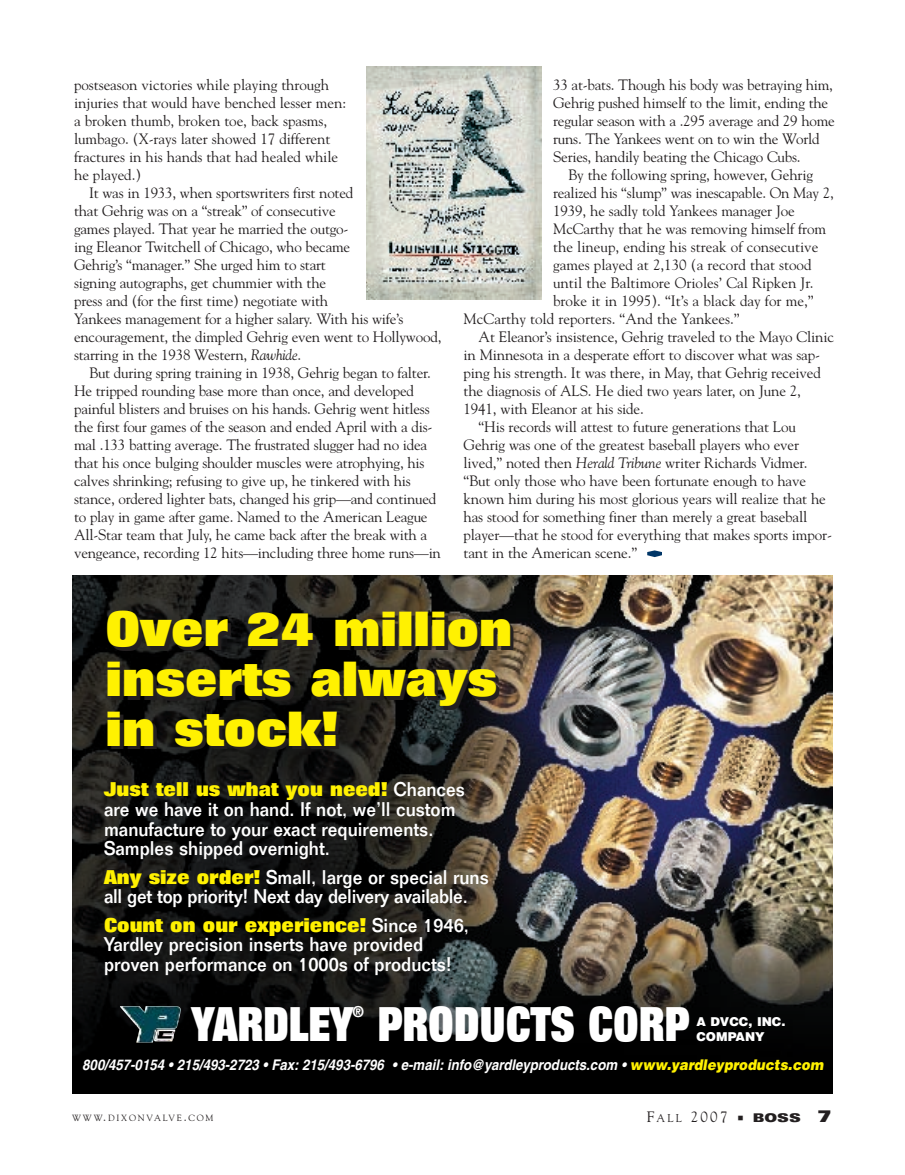
<style>
.page{position:relative;width:905px;height:1175px;background:#fff}
.page>*{position:absolute;margin:0;border:0;box-sizing:border-box;transform-origin:0 0}
.t1{font:48px/49.9px "Folio Extra Bold+ZPNOEV";color:#fff101}
.t2{font:47.4px "Folio Extra Bold+ZPNOEV";color:#fff;scale:.73 1}
.t3{font:19.35px/19.8px "Folio Medium+QASFKN";color:#fff;scale:.94 1}
.t4{font:19.35px "Folio Extra Bold+ZPNOEV";color:#fff101;scale:.94 1}
.t5{font:15.15px "Folio Extra Bold+ZPNOEV";color:#fff;scale:.9 1}
.t6{font:15px/18px "Goudy";letter-spacing:-.015em;color:#231f20}
.t7{font:14.7px "Helvetica Bold Oblique+YZKWQN";color:#fff;scale:.9 1}
.t8{font:12.15px/14.7px "Helvetica Black+TZXYDM";color:#fff}
.t9{font:900 expanded 12px "Univers";color:#231f20}
.t10{font:9px "Goudy";letter-spacing:.2em;color:#231f20}
.s1{font-style:italic}
.s2{font-family:"Folio Medium+QASFKN";color:#fff}
.s3{font-family:"Folio Extra Bold+ZPNOEV";color:#fff101}
.s4{font-family:"Helvetica Black Oblique+WOWOKO";color:#fff101}
.s5{font-size:12px}
.s6{font-size:11.25px}
.s7{font-size:16.5px}
</style>
<div class="page">
<img style="left:72px;top:575px;width:760px;height:519px">
<img style="left:120px;top:1006px;width:61px;height:36px">
<svg style="left:647px;top:550px;width:15px;height:7px"></svg>
<img style="left:366px;top:66px;width:175px;height:233px">
<p class="t6" style="left:74px;top:76px;width:273px">postseason victories while playing through injuries that would have benched lesser men: a broken thumb, broken toe, back spasms, lumbago. (X-rays later showed 17 different fractures in his hands that had healed while he played.)</p>
<p class="t6" style="left:74px;top:184px;width:369px;text-indent:15px">It was in 1933, when sportswriters first noted<br>that Gehrig was on a “streak” of consecutive<br>games played. That year he married the outgo-<br>ing Eleanor Twitchell of Chicago, who became<br>Gehrig’s “manager.” She urged him to start<br>signing autographs, get chummier with the<br>press and (for the first time) negotiate with<br>Yankees management for a higher salary. With his wife’s encouragement, the dimpled Gehrig even went to Hollywood, starring in the 1938 Western, <span class="s1">Rawhide</span>.</p>
<p class="t6" style="left:74px;top:364px;width:368px;text-indent:15px">But during spring training in 1938, Gehrig began to falter.<br>He tripped rounding base more than once, and developed painful blisters and bruises on his hands. Gehrig went hitless the first four games of the season and ended April with a dis&shy;mal .133 batting average. The frustrated slugger had no idea that his once bulging shoulder muscles were atrophying, his calves shrinking; refusing to give up, he tinkered with his stance, ordered lighter bats, changed his grip—and continued to play in game after game. Named to the American League All-Star team that July, he came back after the break with a vengeance, recording 12 hits—including three home runs—in</p>
<p class="t6" style="left:553px;top:76px;width:283px">33 at-bats. Though his body was betraying him, Gehrig pushed himself to the limit, ending the regular season with a .295 average and 29 home runs. The Yankees went on to win the World Series, handily beating the Chicago Cubs.</p>
<p class="t6" style="left:568px;top:166px;width:246px">By the following spring, however, Gehrig</p>
<p class="t6" style="left:553px;top:184px;width:282px">realized his “slump” was inescapable. On May 2,</p>
<p class="t6" style="left:553px;top:202px;width:243px">1939, he sadly told Yankees manager Joe</p>
<p class="t6" style="left:553px;top:220px;width:274px">McCarthy that he was removing himself from</p>
<p class="t6" style="left:553px;top:238px;width:267px">the lineup, ending his streak of consecutive</p>
<p class="t6" style="left:553px;top:256px;width:260px">games played at 2,130 (a record that stood</p>
<p class="t6" style="left:553px;top:274px;width:262px">until the Baltimore Orioles’ Cal Ripken Jr.</p>
<p class="t6" style="left:553px;top:292px;width:262px">broke it in 1995). “It’s a black day for me,”</p>
<p class="t6" style="left:463px;top:310px;width:278px">McCarthy told reporters. “And the Yankees.”</p>
<p class="t6" style="left:478px;top:328px;width:357px">At Eleanor’s insistence, Gehrig traveled to the Mayo Clinic</p>
<p class="t6" style="left:463px;top:346px;width:358px">in Minnesota in a desperate effort to discover what was sap-</p>
<p class="t6" style="left:463px;top:364px;width:359px">ping his strength. It was there, in May, that Gehrig received</p>
<p class="t6" style="left:463px;top:382px;width:339px">the diagnosis of ALS. He died two years later, on June 2,</p>
<p class="t6" style="left:463px;top:400px;width:182px">1941, with Eleanor at his side.</p>
<p class="t6" style="left:478px;top:418px;width:319px">“His records will attest to future generations that Lou</p>
<p class="t6" style="left:463px;top:436px;width:337px">Gehrig was one of the greatest baseball players who ever</p>
<p class="t6" style="left:463px;top:454px;width:345px">lived,” noted then <span class="s1">Herald Tribune</span> writer Richards Vidmer.</p>
<p class="t6" style="left:463px;top:472px;width:344px">“But only those who have been fortunate enough to have</p>
<p class="t6" style="left:463px;top:490px;width:364px">known him during his most glorious years will realize that he</p>
<p class="t6" style="left:463px;top:508px;width:345px">has stood for something finer than merely a great baseball</p>
<p class="t6" style="left:463px;top:526px;width:370px">player—that he stood for everything that makes sports impor-</p>
<p class="t6" style="left:463px;top:544px;width:175px">tant in the American scene.”</p>
<h1 class="t1" style="left:106px;top:609px;width:408px">Over 24 million inserts always in stock!</h1>
<p class="t4" style="left:104px;top:782px;width:385px">Just tell us what you need! <span class="s2">Chances</span></p>
<p class="t3" style="left:104px;top:801px;width:375px">are we have it on hand. If not, we’ll custom manufacture to your exact requirements.<br>Samples shipped overnight.</p>
<p class="t3" style="left:104px;top:868px;width:411px"><span class="s3">Any size order!</span> Small, large or special runs all get top priority! Next day delivery available.</p>
<p class="t4" style="left:104px;top:917px;width:389px">Count on our experience! <span class="s2">Since 1946,</span></p>
<p class="t3" style="left:104px;top:936px;width:371px">Yardley precision inserts have provided proven performance on 1000s of products!</p>
<h2 class="t2" style="left:192px;top:1007px;width:222px">YARDLEY</h2>
<p class="t5" style="left:353px;top:1006px;width:14px">®</p>
<h2 class="t2" style="left:377px;top:1007px;width:429px">PRODUCTS CORP</h2>
<p class="t8" style="left:696px;top:1014px;width:91px">A DVCC, INC.<br>COMPANY</p>
<p class="t7" style="left:82px;top:1059px;width:825px">800/457-0154 • 215/493-2723 • Fax: 215/493-6796 • e-mail: info@yardleyproducts.com • <span class="s4">www.yardleyproducts.com</span></p>
<p class="t10" style="left:72px;top:1112px;width:143px">WWW<span class="s5">.</span>DIXONVALVE<span class="s5">.</span>COM</p>
<p class="t6" style="left:647px;top:1107px;width:82px">F<span class="s6">ALL</span> 2007</p>
<p class="t9" style="left:752px;top:1113px;width:80px">BOSS <span class="s7">7</span></p>
</div>
